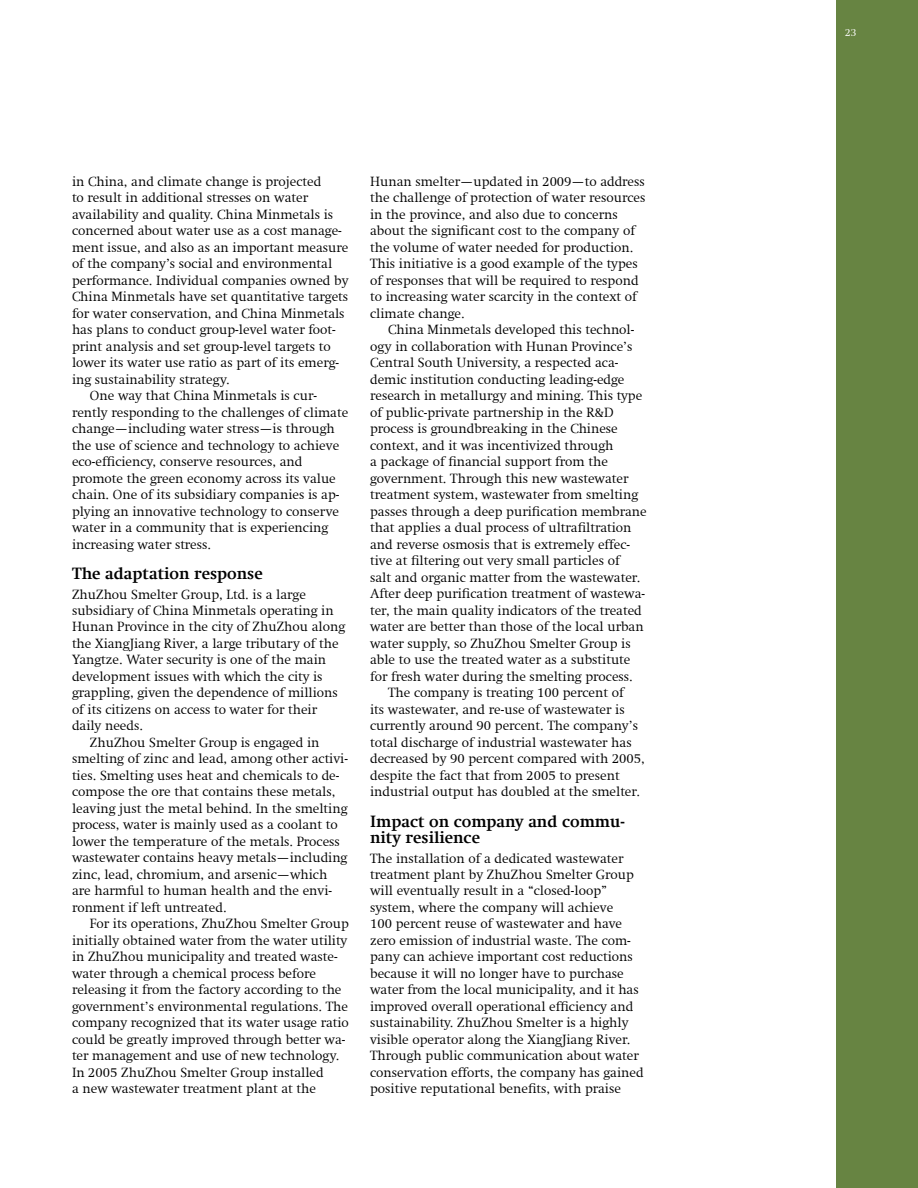
<style>
.page{position:relative;width:918px;height:1188px;background:#fff}
.page>*{position:absolute;margin:0;border:0;box-sizing:border-box;transform-origin:0 0}
.t1{font:700 16.5px/16.5px "Swift Com";color:#000}
.t2{font:300 13.5px/16.5px "Swift Com";color:#000}
.t3{font:300 10.5px "Swift Com";color:#fff}
</style>
<div class="page">
<div style="left:837px;top:0;width:81px;height:1188px;background:#678442"></div>
<p class="t2" style="left:72px;top:173px;width:251px">in China, and climate change is projected</p>
<p class="t2" style="left:72px;top:190px;width:238px">to result in additional stresses on water</p>
<p class="t2" style="left:72px;top:206px;width:263px">availability and quality. China Minmetals is</p>
<p class="t2" style="left:72px;top:223px;width:271px">concerned about water use as a cost manage-</p>
<p class="t2" style="left:72px;top:239px;width:278px">ment issue, and also as an important measure</p>
<p class="t2" style="left:72px;top:256px;width:262px">of the company’s social and environmental</p>
<p class="t2" style="left:72px;top:272px;width:278px">performance. Individual companies owned by</p>
<p class="t2" style="left:72px;top:289px;width:278px">China Minmetals have set quantitative targets</p>
<p class="t2" style="left:72px;top:305px;width:274px">for water conservation, and China Minmetals</p>
<p class="t2" style="left:72px;top:322px;width:265px">has plans to conduct group-level water foot-</p>
<p class="t2" style="left:72px;top:338px;width:260px">print analysis and set group-level targets to</p>
<p class="t2" style="left:72px;top:355px;width:269px">lower its water use ratio as part of its emerg-</p>
<p class="t2" style="left:72px;top:371px;width:159px">ing sustainability strategy.</p>
<p class="t2" style="left:90px;top:388px;width:229px">One way that China Minmetals is cur-</p>
<p class="t2" style="left:72px;top:404px;width:278px">rently responding to the challenges of climate</p>
<p class="t2" style="left:72px;top:421px;width:264px">change—including water stress—is through</p>
<p class="t2" style="left:72px;top:437px;width:269px">the use of science and technology to achieve</p>
<p class="t2" style="left:72px;top:454px;width:232px">eco-efficiency, conserve resources, and</p>
<p class="t2" style="left:72px;top:470px;width:265px">promote the green economy across its value</p>
<p class="t2" style="left:72px;top:487px;width:269px">chain. One of its subsidiary companies is ap-</p>
<p class="t2" style="left:72px;top:503px;width:269px">plying an innovative technology to conserve</p>
<p class="t2" style="left:72px;top:520px;width:258px">water in a community that is experiencing</p>
<p class="t2" style="left:72px;top:536px;width:141px">increasing water stress.</p>
<p class="t1" style="left:72px;top:565px;width:192px">The adaptation response</p>
<p class="t2" style="left:72px;top:586px;width:235px">ZhuZhou Smelter Group, Ltd. is a large</p>
<p class="t2" style="left:72px;top:602px;width:263px">subsidiary of China Minmetals operating in</p>
<p class="t2" style="left:72px;top:619px;width:275px">Hunan Province in the city of ZhuZhou along</p>
<p class="t2" style="left:72px;top:635px;width:268px">the XiangJiang River, a large tributary of the</p>
<p class="t2" style="left:72px;top:652px;width:256px">Yangtze. Water security is one of the main</p>
<p class="t2" style="left:72px;top:668px;width:252px">development issues with which the city is</p>
<p class="t2" style="left:72px;top:685px;width:267px">grappling, given the dependence of millions</p>
<p class="t2" style="left:72px;top:701px;width:247px">of its citizens on access to water for their</p>
<p class="t2" style="left:72px;top:718px;width:73px">daily needs.</p>
<p class="t2" style="left:90px;top:734px;width:231px">ZhuZhou Smelter Group is engaged in</p>
<p class="t2" style="left:72px;top:751px;width:278px">smelting of zinc and lead, among other activi-</p>
<p class="t2" style="left:72px;top:767px;width:269px">ties. Smelting uses heat and chemicals to de-</p>
<p class="t2" style="left:72px;top:784px;width:265px">compose the ore that contains these metals,</p>
<p class="t2" style="left:72px;top:800px;width:277px">leaving just the metal behind. In the smelting</p>
<p class="t2" style="left:72px;top:817px;width:267px">process, water is mainly used as a coolant to</p>
<p class="t2" style="left:72px;top:833px;width:269px">lower the temperature of the metals. Process</p>
<p class="t2" style="left:72px;top:850px;width:277px">wastewater contains heavy metals—including</p>
<p class="t2" style="left:72px;top:866px;width:257px">zinc, lead, chromium, and arsenic—which</p>
<p class="t2" style="left:72px;top:883px;width:262px">are harmful to human health and the envi-</p>
<p class="t2" style="left:72px;top:899px;width:156px">ronment if left untreated.</p>
<p class="t2" style="left:90px;top:916px;width:260px">For its operations, ZhuZhou Smelter Group</p>
<p class="t2" style="left:72px;top:932px;width:277px">initially obtained water from the water utility</p>
<p class="t2" style="left:72px;top:949px;width:267px">in ZhuZhou municipality and treated waste-</p>
<p class="t2" style="left:72px;top:965px;width:246px">water through a chemical process before</p>
<p class="t2" style="left:72px;top:982px;width:271px">releasing it from the factory according to the</p>
<p class="t2" style="left:72px;top:998px;width:278px">government’s environmental regulations. The</p>
<p class="t2" style="left:72px;top:1015px;width:278px">company recognized that its water usage ratio</p>
<p class="t2" style="left:72px;top:1031px;width:275px">could be greatly improved through better wa-</p>
<p class="t2" style="left:72px;top:1048px;width:269px">ter management and use of new technology.</p>
<p class="t2" style="left:72px;top:1064px;width:253px">In 2005 ZhuZhou Smelter Group installed</p>
<p class="t2" style="left:72px;top:1081px;width:246px">a new wastewater treatment plant at the</p>
<p class="t2" style="left:370px;top:173px;width:277px">Hunan smelter—updated in 2009—to address the challenge of protection of water resources in the province, and also due to concerns about the significant cost to the company of the volume of water needed for production.<br>This initiative is a good example of the types of responses that will be required to respond to increasing water scarcity in the context of climate change.</p>
<p class="t2" style="left:388px;top:322px;width:248px">China Minmetals developed this technol-</p>
<p class="t2" style="left:370px;top:338px;width:264px">ogy in collaboration with Hunan Province’s</p>
<p class="t2" style="left:370px;top:355px;width:250px">Central South University, a respected aca-</p>
<p class="t2" style="left:370px;top:371px;width:256px">demic institution conducting leading-edge</p>
<p class="t2" style="left:370px;top:388px;width:274px">research in metallurgy and mining. This type</p>
<p class="t2" style="left:370px;top:404px;width:245px">of public-private partnership in the R&amp;D</p>
<p class="t2" style="left:370px;top:421px;width:249px">process is groundbreaking in the Chinese</p>
<p class="t2" style="left:370px;top:437px;width:245px">context, and it was incentivized through</p>
<p class="t2" style="left:370px;top:454px;width:239px">a package of financial support from the</p>
<p class="t2" style="left:370px;top:470px;width:260px">government. Through this new wastewater</p>
<p class="t2" style="left:370px;top:487px;width:270px">treatment system, wastewater from smelting</p>
<p class="t2" style="left:370px;top:503px;width:278px">passes through a deep purification membrane</p>
<p class="t2" style="left:370px;top:520px;width:263px">that applies a dual process of ultrafiltration</p>
<p class="t2" style="left:370px;top:536px;width:262px">and reverse osmosis that is extremely effec-</p>
<p class="t2" style="left:370px;top:553px;width:251px">tive at filtering out very small particles of</p>
<p class="t2" style="left:370px;top:569px;width:272px">salt and organic matter from the wastewater.</p>
<p class="t2" style="left:370px;top:586px;width:277px">After deep purification treatment of wastewa-</p>
<p class="t2" style="left:370px;top:602px;width:273px">ter, the main quality indicators of the treated</p>
<p class="t2" style="left:370px;top:619px;width:275px">water are better than those of the local urban</p>
<p class="t2" style="left:370px;top:635px;width:262px">water supply, so ZhuZhou Smelter Group is</p>
<p class="t2" style="left:370px;top:652px;width:262px">able to use the treated water as a substitute</p>
<p class="t2" style="left:370px;top:668px;width:264px">for fresh water during the smelting process.</p>
<p class="t2" style="left:388px;top:685px;width:237px">The company is treating 100 percent of</p>
<p class="t2" style="left:370px;top:701px;width:256px">its wastewater, and re-use of wastewater is</p>
<p class="t2" style="left:370px;top:718px;width:269px">currently around 90 percent. The company’s</p>
<p class="t2" style="left:370px;top:734px;width:263px">total discharge of industrial wastewater has</p>
<p class="t2" style="left:370px;top:751px;width:276px">decreased by 90 percent compared with 2005,</p>
<p class="t2" style="left:370px;top:767px;width:251px">despite the fact that from 2005 to present</p>
<p class="t2" style="left:370px;top:784px;width:272px">industrial output has doubled at the smelter.</p>
<p class="t1" style="left:370px;top:813px;width:256px">Impact on company and commu&shy;nity resilience</p>
<p class="t2" style="left:370px;top:850px;width:275px">The installation of a dedicated wastewater treatment plant by ZhuZhou Smelter Group will eventually result in a “closed-loop” system, where the company will achieve<br>100 percent reuse of wastewater and have zero emission of industrial waste. The com&shy;pany can achieve important cost reductions because it will no longer have to purchase water from the local municipality, and it has improved overall operational efficiency and sustainability. ZhuZhou Smelter is a highly visible operator along the XiangJiang River.<br>Through public communication about water conservation efforts, the company has gained positive reputational benefits, with praise</p>
<p class="t3" style="left:845px;top:26px;width:13px">23</p>
</div>
